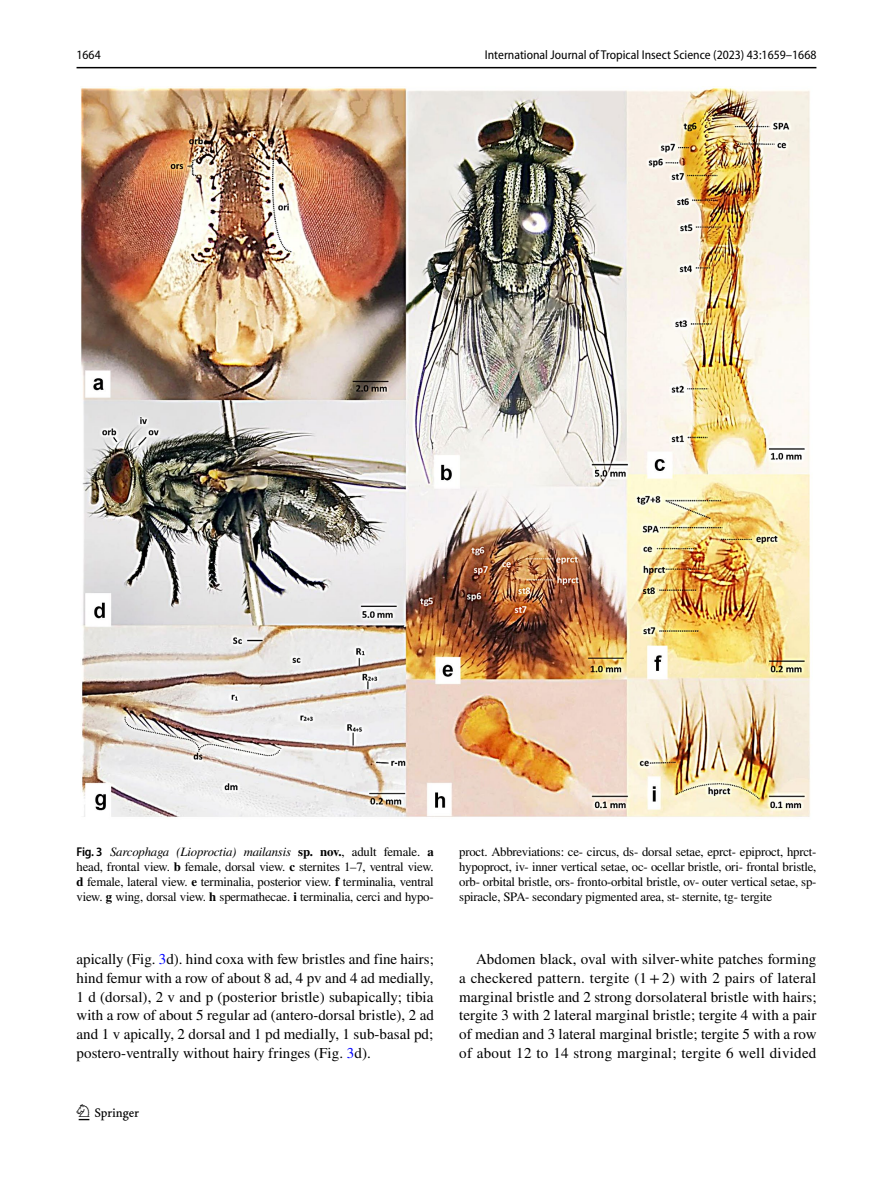
<style>
.page{position:relative;width:893px;height:1187px;background:#fff}
.page>*{position:absolute;margin:0;border:0;box-sizing:border-box;transform-origin:0 0}
.t1{font:22.5px "Springnew Regular 2";color:#000}
.t2{font:15px/18.8px "STIX";letter-spacing:.005em;color:#000;text-align:justify}
.t3{font:12.75px/15px "STIX";letter-spacing:-.015em;color:#000;text-align:justify}
.t4{font:semi-condensed 12.75px "Myriad Pro";color:#000}
.s1{font-family:"Myriad Pro";font-weight:600;font-stretch:semi-condensed}
.s2{font-style:italic}
.s3{font-weight:700}
.s4{color:#00f}
</style>
<div class="page">
<hr style="left:77px;top:67px;width:739px;height:1px;background:#000">
<img style="left:81px;top:88px;width:729px;height:729px">
<p class="t4" style="left:77px;top:48px;width:26px">1664</p>
<p class="t4" style="left:485px;top:48px;width:333px">International Journal of Tropical Insect Science (2023) 43:1659–1668</p>
<p class="t3" style="left:77px;top:844px;width:359px"><span class="s1">Fig. 3</span> <span class="s2">Sarcophaga (Lioproctia) mailansis</span> <span class="s3">sp. nov.</span>, adult female. <span class="s3">a </span>head, frontal view. <span class="s3">b</span> female, dorsal view. <span class="s3">c</span> sternites 1–7, ventral view. <span class="s3">d</span> female, lateral view. <span class="s3">e</span> terminalia, posterior view. <span class="s3">f</span> terminalia, ventral view. <span class="s3">g</span> wing, dorsal view. <span class="s3">h</span> spermathecae. <span class="s3">i</span> terminalia, cerci and hypo-</p>
<p class="t3" style="left:459px;top:844px;width:359px">proct. Abbreviations: ce- circus, ds- dorsal setae, eprct- epiproct, hprct&shy;hypoproct, iv- inner vertical setae, oc- ocellar bristle, ori- frontal bristle, orb- orbital bristle, ors- fronto-orbital bristle, ov- outer vertical setae, sp&shy;spiracle, SPA- secondary pigmented area, st- sternite, tg- tergite</p>
<p class="t2" style="left:77px;top:950px;width:359px">apically (Fig. <span class="s4">3</span>d). hind coxa with few bristles and fine hairs; hind femur with a row of about 8 ad, 4 pv and 4 ad medially, 1 d (dorsal), 2 v and p (posterior bristle) subapically; tibia with a row of about 5 regular ad (antero-dorsal bristle), 2 ad and 1 v apically, 2 dorsal and 1 pd medially, 1 sub-basal pd; postero-ventrally without hairy fringes (Fig. <span class="s4">3</span>d).</p>
<p class="t2" style="left:459px;top:950px;width:359px;text-indent:17px">Abdomen black, oval with silver-white patches forming a checkered pattern. tergite (1+2) with 2 pairs of lateral marginal bristle and 2 strong dorsolateral bristle with hairs; tergite 3 with 2 lateral marginal bristle; tergite 4 with a pair of median and 3 lateral marginal bristle; tergite 5 with a row of about 12 to 14 strong marginal; tergite 6 well divided</p>
<h1 class="t1" style="left:79px;top:1104px;width:62px">1 3</h1>
</div>
